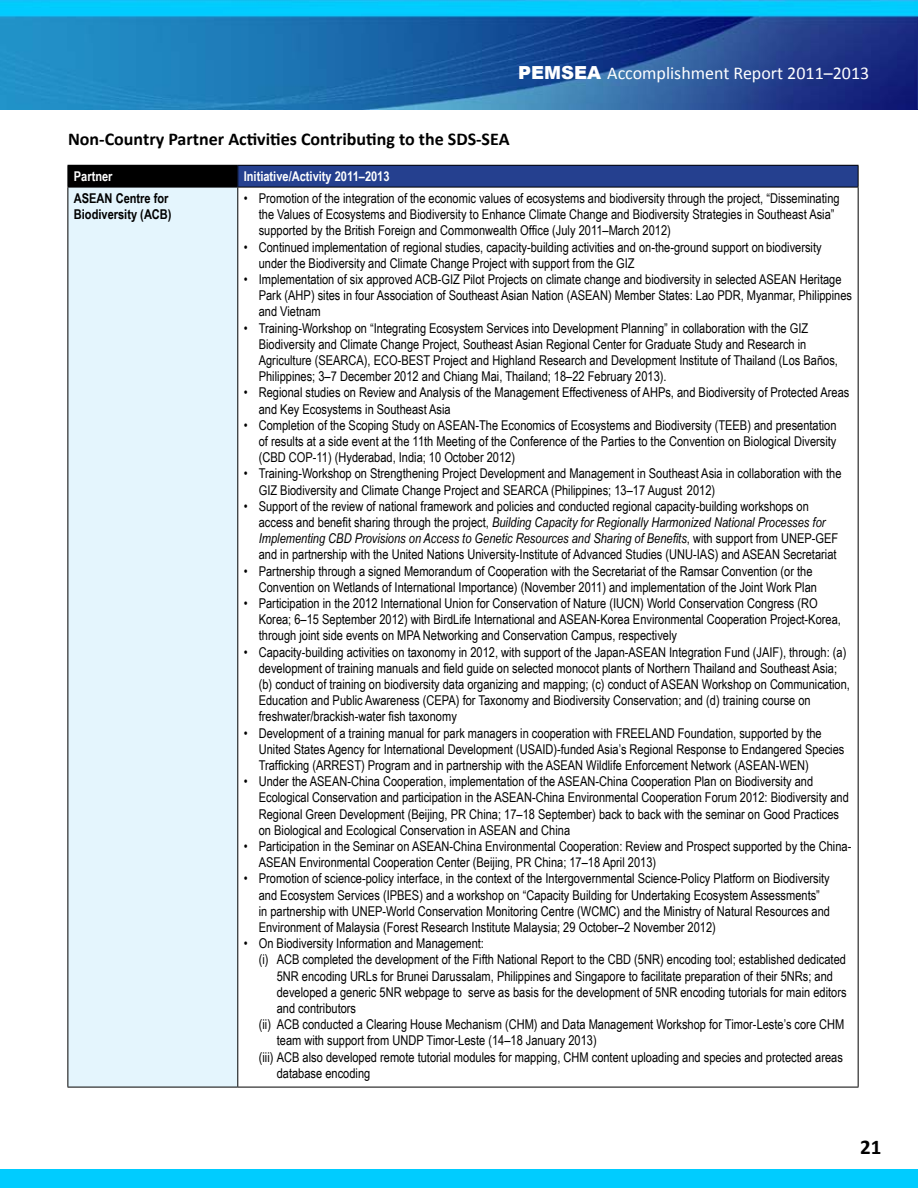
<style>
.page{position:relative;width:918px;height:1188px;background:#fff}
.page>*{position:absolute;margin:0;border:0;box-sizing:border-box;transform-origin:0 0}
.t1{font:700 21px "Calibri";color:#000}
.t2{font:700 18px "Calibri";color:#000}
.t3{font:18px "Calibri";color:#fff}
.t4{font:13.5px/16.2px "Arial Narrow";color:#000}
.t5{font:700 13.5px "Arial Narrow";color:#fff}
.t6{font:700 13.5px/16.2px "Arial Narrow";color:#000}
.s1{font-family:"Arial";font-weight:900}
.s2{font-style:italic}
</style>
<div class="page">
<div style="left:0;top:1169px;width:918px;height:19px;background:#0cf"></div>
<img style="left:0;top:0;width:918px;height:109px">
<hr style="left:917px;top:17px;width:1px;height:92px;background:#18287f">
<div style="left:68px;top:165px;width:170px;height:22px;background:#000"></div>
<div style="left:238px;top:165px;width:620px;height:22px;background:#25408f"></div>
<div style="left:68px;top:187px;width:170px;height:900px;background:#e4f5fd"></div>
<hr style="left:238px;top:165px;width:621px;height:1px;background:#000">
<svg style="left:237px;top:166px;width:1px;height:21px"></svg>
<svg style="left:858px;top:166px;width:1px;height:21px"></svg>
<hr style="left:68px;top:187px;width:170px;height:1px;background:#000">
<hr style="left:68px;top:187px;width:1px;height:900px;background:#000">
<hr style="left:238px;top:187px;width:621px;height:1px;background:#000">
<hr style="left:237px;top:187px;width:1px;height:900px;background:#000">
<hr style="left:858px;top:187px;width:1px;height:900px;background:#000">
<hr style="left:68px;top:1087px;width:170px;height:1px;background:#000">
<hr style="left:238px;top:1087px;width:621px;height:1px;background:#000">
<h2 class="t3" style="left:518px;top:61px;width:352px"><span class="s1">PEMSEA</span> Accomplishment Report 2011–2013</h2>
<h2 class="t2" style="left:68px;top:127px;width:443px">Non-Country Partner Activities Contributing to the SDS-SEA</h2>
<p class="t5" style="left:74px;top:166px;width:40px">Partner</p>
<p class="t5" style="left:244px;top:166px;width:147px">Initiative/Activity 2011–2013</p>
<p class="t6" style="left:74px;top:189px;width:99px">ASEAN Centre for<br>Biodiversity (ACB)</p>
<p class="t4" style="left:259px;top:190px;width:582px;text-indent:-15px">• Promotion of the integration of the economic values of ecosystems and biodiversity through the project, “Disseminating the Values of Ecosystems and Biodiversity to Enhance Climate Change and Biodiversity Strategies in Southeast Asia” supported by the British Foreign and Commonwealth Office (July 2011–March 2012)</p>
<p class="t4" style="left:259px;top:238px;width:564px;text-indent:-15px">• Continued implementation of regional studies, capacity-building activities and on-the-ground support on biodiversity under the Biodiversity and Climate Change Project with support from the GIZ</p>
<p class="t4" style="left:259px;top:271px;width:595px;text-indent:-15px">• Implementation of six approved ACB-GIZ Pilot Projects on climate change and biodiversity in selected ASEAN Heritage<br>Park (AHP) sites in four Association of Southeast Asian Nation (ASEAN) Member States: Lao PDR, Myanmar, Philippines and Vietnam</p>
<p class="t4" style="left:259px;top:319px;width:581px;text-indent:-15px">• Training-Workshop on “Integrating Ecosystem Services into Development Planning” in collaboration with the GIZ Biodiversity and Climate Change Project, Southeast Asian Regional Center for Graduate Study and Research in Agriculture (SEARCA), ECO-BEST Project and Highland Research and Development Institute of Thailand (Los Baños, Philippines; 3–7 December 2012 and Chiang Mai, Thailand; 18–22 February 2013).</p>
<p class="t4" style="left:259px;top:384px;width:592px;text-indent:-15px">• Regional studies on Review and Analysis of the Management Effectiveness of AHPs, and Biodiversity of Protected Areas and Key Ecosystems in Southeast Asia</p>
<p class="t4" style="left:259px;top:416px;width:579px;text-align:justify;text-indent:-15px">• Completion of the Scoping Study on ASEAN-The Economics of Ecosystems and Biodiversity (TEEB) and presentation of results at a side event at the 11th Meeting of the Conference of the Parties to the Convention on Biological Diversity (CBD COP-11) (Hyderabad, India; 10 October 2012)</p>
<p class="t4" style="left:259px;top:465px;width:584px;text-indent:-15px">• Training-Workshop on Strengthening Project Development and Management in Southeast Asia in collaboration with the<br>GIZ Biodiversity and Climate Change Project and SEARCA (Philippines; 13–17 August 2012)</p>
<p class="t4" style="left:259px;top:497px;width:581px;text-indent:-15px">• Support of the review of national framework and policies and conducted regional capacity-building workshops on access and benefit sharing through the project, <span class="s2">Building Capacity for Regionally Harmonized National Processes for Implementing CBD Provisions on Access to Genetic Resources and Sharing of Benefits</span>, with support from UNEP-GEF and in partnership with the United Nations University-Institute of Advanced Studies (UNU-IAS) and ASEAN Secretariat</p>
<p class="t4" style="left:259px;top:562px;width:560px;text-indent:-15px">• Partnership through a signed Memorandum of Cooperation with the Secretariat of the Ramsar Convention (or the<br>Convention on Wetlands of International Importance) (November 2011) and implementation of the Joint Work Plan</p>
<p class="t4" style="left:259px;top:595px;width:584px;text-indent:-15px">• Participation in the 2012 International Union for Conservation of Nature (IUCN) World Conservation Congress (RO<br>Korea; 6–15 September 2012) with BirdLife International and ASEAN-Korea Environmental Cooperation Project-Korea, through joint side events on MPA Networking and Conservation Campus, respectively</p>
<p class="t4" style="left:259px;top:643px;width:593px;text-indent:-15px">• Capacity-building activities on taxonomy in 2012, with support of the Japan-ASEAN Integration Fund (JAIF), through: (a) development of training manuals and field guide on selected monocot plants of Northern Thailand and Southeast Asia; (b) conduct of training on biodiversity data organizing and mapping; (c) conduct of ASEAN Workshop on Communication, Education and Public Awareness (CEPA) for Taxonomy and Biodiversity Conservation; and (d) training course on freshwater/brackish-water fish taxonomy</p>
<p class="t4" style="left:259px;top:724px;width:587px;text-indent:-15px">• Development of a training manual for park managers in cooperation with FREELAND Foundation, supported by the<br>United States Agency for International Development (USAID)-funded Asia’s Regional Response to Endangered Species<br>Trafficking (ARREST) Program and in partnership with the ASEAN Wildlife Enforcement Network (ASEAN-WEN)</p>
<p class="t4" style="left:259px;top:773px;width:592px;text-indent:-15px">• Under the ASEAN-China Cooperation, implementation of the ASEAN-China Cooperation Plan on Biodiversity and Ecological Conservation and participation in the ASEAN-China Environmental Cooperation Forum 2012: Biodiversity and Regional Green Development (Beijing, PR China; 17–18 September) back to back with the seminar on Good Practices on Biological and Ecological Conservation in ASEAN and China</p>
<p class="t4" style="left:259px;top:838px;width:594px;text-indent:-15px">• Participation in the Seminar on ASEAN-China Environmental Cooperation: Review and Prospect supported by the China-<br>ASEAN Environmental Cooperation Center (Beijing, PR China; 17–18 April 2013)</p>
<p class="t4" style="left:259px;top:870px;width:573px;text-indent:-15px">• Promotion of science-policy interface, in the context of the Intergovernmental Science-Policy Platform on Biodiversity and Ecosystem Services (IPBES) and a workshop on “Capacity Building for Undertaking Ecosystem Assessments” in partnership with UNEP-World Conservation Monitoring Centre (WCMC) and the Ministry of Natural Resources and Environment of Malaysia (Forest Research Institute Malaysia; 29 October–2 November 2012)</p>
<p class="t4" style="left:244px;top:935px;width:242px">• On Biodiversity Information and Management:</p>
<p class="t4" style="left:259px;top:951px;width:589px">(i) ACB completed the development of the Fifth National Report to the CBD (5NR) encoding tool; established dedicated</p>
<p class="t4" style="left:277px;top:967px;width:558px">5NR encoding URLs for Brunei Darussalam, Philippines and Singapore to facilitate preparation of their 5NRs; and</p>
<p class="t4" style="left:277px;top:983px;width:571px">developed a generic 5NR webpage to serve as basis for the development of 5NR encoding tutorials for main editors</p>
<p class="t4" style="left:277px;top:1000px;width:81px">and contributors</p>
<p class="t4" style="left:259px;top:1016px;width:587px">(ii) ACB conducted a Clearing House Mechanism (CHM) and Data Management Workshop for Timor-Leste’s core CHM</p>
<p class="t4" style="left:277px;top:1032px;width:321px">team with support from UNDP Timor-Leste (14–18 January 2013)</p>
<p class="t4" style="left:259px;top:1048px;width:586px">(iii) ACB also developed remote tutorial modules for mapping, CHM content uploading and species and protected areas</p>
<p class="t4" style="left:277px;top:1064px;width:95px">database encoding</p>
<h1 class="t1" style="left:860px;top:1134px;width:23px">21</h1>
</div>
